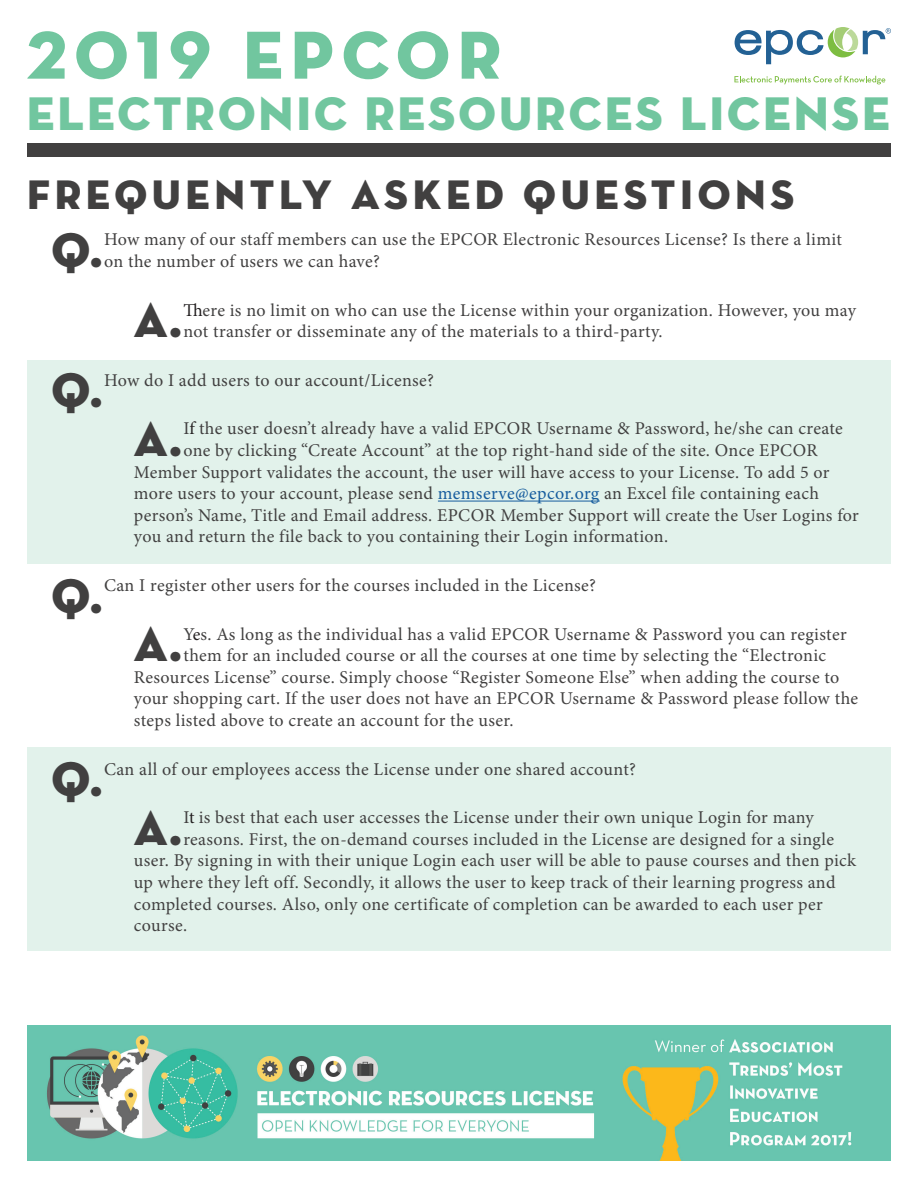
<style>
.page{position:relative;width:918px;height:1188px;background:#fff}
.page>*{position:absolute;margin:0;border:0;box-sizing:border-box;transform-origin:0 0}
.t1{font:69px "Neutraface Display Titling";letter-spacing:.11em;color:#71c69f}
.t2{font:49.8px "Neutraface Display Titling";color:#414040}
.t3{font:48px "Neutraface Display Titling";letter-spacing:.06em;color:#71c69f}
.t4{font:42px "Neutraface Display Titling";letter-spacing:.11em;color:#414040}
.t5{font:18px/21.6px "Minion Pro";letter-spacing:.02em;color:#414040}
.s1{color:#231f20}
.s2{color:#175d9e}
</style>
<div class="page">
<div style="left:27px;top:361px;width:864px;height:203px;background:#e2f2eb"></div>
<div style="left:27px;top:747px;width:864px;height:203px;background:#e2f2eb"></div>
<hr style="left:438px;top:501px;width:162px;height:1px;background:#175d9e">
<div style="left:27px;top:144px;width:864px;height:13px;background:#414040"></div>
<svg style="left:734px;top:76px;width:151px;height:8px"></svg>
<svg style="left:735px;top:27px;width:156px;height:37px"></svg>
<img style="left:27px;top:1026px;width:864px;height:135px">
<h1 class="t1" style="left:27px;top:12px;width:476px">2019 EPCOR</h1>
<h3 class="t3" style="left:27px;top:84px;width:864px">ELECTRONIC RESOURCES LICENSE</h3>
<h3 class="t4" style="left:27px;top:168px;width:769px">FREQUENTLY ASKED QUESTIONS</h3>
<h2 class="t2" style="left:52px;top:219px;width:53px">Q.</h2>
<p class="t5" style="left:104px;top:229px;width:739px">How many of our staff members can use the EPCOR Electronic Resources License? Is there a limit on the number of users we can have?</p>
<h2 class="t2" style="left:134px;top:289px;width:50px">A.</h2>
<p class="t5" style="left:183px;top:299px;width:674px"><span class="s1">Th</span>ere is no limit on who can use the License within your organization. However, you may not transfer or disseminate any of the materials to a third-party.</p>
<h2 class="t2" style="left:52px;top:359px;width:53px">Q.</h2>
<p class="t5" style="left:104px;top:369px;width:331px">How do I add users to our account/License?</p>
<h2 class="t2" style="left:134px;top:408px;width:50px">A.</h2>
<p class="t5" style="left:183px;top:418px;width:661px">I<span class="s1">f</span> the user doesn’t already have a valid EPCOR Username &amp; Password, he/she can create</p>
<p class="t5" style="left:183px;top:440px;width:636px">one by clicking “Create Account” at the top right-hand side of the site. Once EPCOR</p>
<p class="t5" style="left:134px;top:461px;width:697px">Member Support validates the account, the user will have access to your License. To add 5 or</p>
<p class="t5" style="left:134px;top:483px;width:687px">more users to your account, please send <span class="s2">memserve@epcor.org</span> an Excel file containing each</p>
<p class="t5" style="left:134px;top:504px;width:726px">person’s Name, Title and Email address. EPCOR Member Support will create the User Logins for</p>
<p class="t5" style="left:134px;top:526px;width:536px">you and return the file back to you containing their Login information.</p>
<h2 class="t2" style="left:52px;top:565px;width:53px">Q.</h2>
<p class="t5" style="left:104px;top:575px;width:494px">Can I register other users for the courses included in the License?</p>
<h2 class="t2" style="left:134px;top:613px;width:50px">A.</h2>
<p class="t5" style="left:183px;top:623px;width:665px">Y<span class="s1">e</span>s. As long as the individual has a valid EPCOR Username &amp; Password you can register</p>
<p class="t5" style="left:183px;top:645px;width:644px">them for an included course or all the courses at one time by selecting the “Electronic</p>
<p class="t5" style="left:134px;top:666px;width:707px">Resources License” course. Simply choose “Register Someone Else” when adding the course to</p>
<p class="t5" style="left:134px;top:688px;width:726px">your shopping cart. If the user does not have an EPCOR Username &amp; Password please follow the</p>
<p class="t5" style="left:134px;top:710px;width:381px">steps listed above to create an account for the user.</p>
<h2 class="t2" style="left:52px;top:748px;width:53px">Q.</h2>
<p class="t5" style="left:104px;top:758px;width:533px">Can all of our employees access the License under one shared account?</p>
<h2 class="t2" style="left:134px;top:797px;width:50px">A.</h2>
<p class="t5" style="left:183px;top:807px;width:632px">I<span class="s1">t</span> is best that each user accesses the License under their own unique Login for many</p>
<p class="t5" style="left:183px;top:828px;width:652px">reasons. First, the on-demand courses included in the License are designed for a single</p>
<p class="t5" style="left:134px;top:850px;width:724px">user. By signing in with their unique Login each user will be able to pause courses and then pick</p>
<p class="t5" style="left:134px;top:872px;width:703px">up where they left off. Secondly, it allows the user to keep track of their learning progress and</p>
<p class="t5" style="left:134px;top:893px;width:691px">completed courses. Also, only one certificate of completion can be awarded to each user per</p>
<p class="t5" style="left:134px;top:915px;width:55px">course.</p>
</div>
